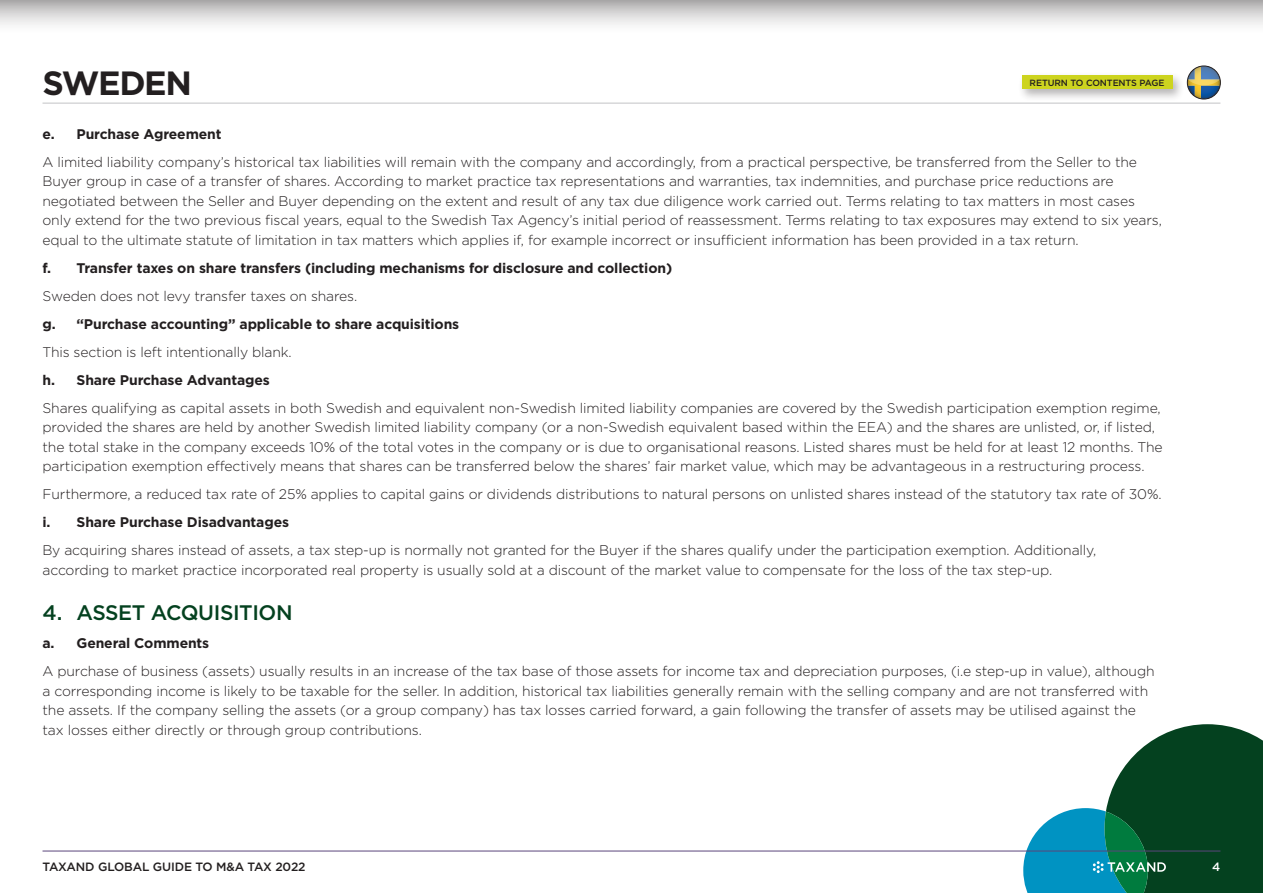
<style>
.page{position:relative;width:1263px;height:893px;background:#fff}
.page>*{position:absolute;margin:0;border:0;box-sizing:border-box;transform-origin:0 0}
.t1{font:700 33.6px "Gotham";letter-spacing:-.04em;color:#231f20}
.t2{font:500 21px "Gotham";letter-spacing:-.02em;color:#04411f}
.Body_Text{font:300 13.95px/19.5px "Gotham";letter-spacing:-.01em;color:#231f20}
.t3{font:700 13.95px "Gotham";letter-spacing:-.01em;color:#231f20}
.t4{font:500 12px "Gotham";letter-spacing:-.01em;color:#231f20}
.t5{font:500 12px "Gotham";color:#fff}
.t6{font:500 9px "Gotham";letter-spacing:-.01em;color:#231f20}
</style>
<div class="page">
<svg style="left:1023px;top:724px;width:240px;height:169px"></svg>
<svg style="left:0;top:0;width:1263px;height:25px;background:#d2d1d1"></svg>
<svg style="left:1186px;top:75px;width:35px;height:24px"></svg>
<img style="left:1188px;top:66px;width:31px;height:19px">
<div style="left:1187px;top:66px;width:33px;height:33px;border:1px solid #231f20;border-radius:50%"></div>
<hr style="left:43px;top:103px;width:1177px;height:1px;background:#c2c3c5">
<hr style="left:43px;top:851px;width:1177px;height:1px;background:#5b457b">
<div style="left:1018px;top:71px;width:166px;height:31px;background:#231f20;opacity:.33"></div>
<div style="left:1022px;top:75px;width:150px;height:14px;background:#cdd41f"></div>
<h1 class="t1" style="left:43px;top:61px;width:151px">Sweden</h1>
<p class="t6" style="left:1030px;top:77px;width:136px">RETURN TO CONTENTS PAGE</p>
<p class="t3" style="left:43px;top:125px;width:181px">e. Purchase Agreement</p>
<p class="Body_Text" style="left:43px;top:152px;width:1121px">A limited liability company’s historical tax liabilities will remain with the company and accordingly, from a practical perspective, be transferred from the Seller to the Buyer group in case of a transfer of shares. According to market practice tax representations and warranties, tax indemnities, and purchase price reductions are negotiated between the Seller and Buyer depending on the extent and result of any tax due diligence work carried out. Terms relating to tax matters in most cases only extend for the two previous fiscal years, equal to the Swedish Tax Agency’s initial period of reassessment. Terms relating to tax exposures may extend to six years, equal to the ultimate statute of limitation in tax matters which applies if, for example incorrect or insufficient information has been provided in a tax return.</p>
<p class="t3" style="left:43px;top:259px;width:631px">f. Transfer taxes on share transfers (including mechanisms for disclosure and collection)</p>
<p class="Body_Text" style="left:43px;top:286px;width:316px">Sweden does not levy transfer taxes on shares.</p>
<p class="t3" style="left:43px;top:315px;width:418px">g. “Purchase accounting” applicable to share acquisitions</p>
<p class="Body_Text" style="left:43px;top:342px;width:251px">This section is left intentionally blank.</p>
<p class="t3" style="left:43px;top:371px;width:229px">h. Share Purchase Advantages</p>
<p class="Body_Text" style="left:43px;top:398px;width:1121px">Shares qualifying as capital assets in both Swedish and equivalent non-Swedish limited liability companies are covered by the Swedish participation exemption regime, provided the shares are held by another Swedish limited liability company (or a non-Swedish equivalent based within the EEA) and the shares are unlisted, or, if listed, the total stake in the company exceeds 10% of the total votes in the company or is due to organisational reasons. Listed shares must be held for at least 12 months. The participation exemption effectively means that shares can be transferred below the shares’ fair market value, which may be advantageous in a restructuring process.</p>
<p class="Body_Text" style="left:43px;top:484px;width:1120px">Furthermore, a reduced tax rate of 25% applies to capital gains or dividends distributions to natural persons on unlisted shares instead of the statutory tax rate of 30%.</p>
<p class="t3" style="left:43px;top:513px;width:248px">i. Share Purchase Disadvantages</p>
<p class="Body_Text" style="left:43px;top:540px;width:1055px">By acquiring shares instead of assets, a tax step-up is normally not granted for the Buyer if the shares qualify under the participation exemption. Additionally, according to market practice incorporated real property is usually sold at a discount of the market value to compensate for the loss of the tax step-up.</p>
<p class="t2" style="left:43px;top:599px;width:252px">4. ASSET ACQUISITION</p>
<p class="t3" style="left:43px;top:634px;width:168px">a. General Comments</p>
<p class="Body_Text" style="left:43px;top:661px;width:1113px">A purchase of business (assets) usually results in an increase of the tax base of those assets for income tax and depreciation purposes, (i.e step-up in value), although a corresponding income is likely to be taxable for the seller. In addition, historical tax liabilities generally remain with the selling company and are not transferred with the assets. If the company selling the assets (or a group company) has tax losses carried forward, a gain following the transfer of assets may be utilised against the tax losses either directly or through group contributions.</p>
<p class="t4" style="left:43px;top:859px;width:265px">TAXAND GLOBAL GUIDE TO M&amp;A TAX 2022</p>
<p class="t5" style="left:1212px;top:859px;width:10px">4</p>
</div>
